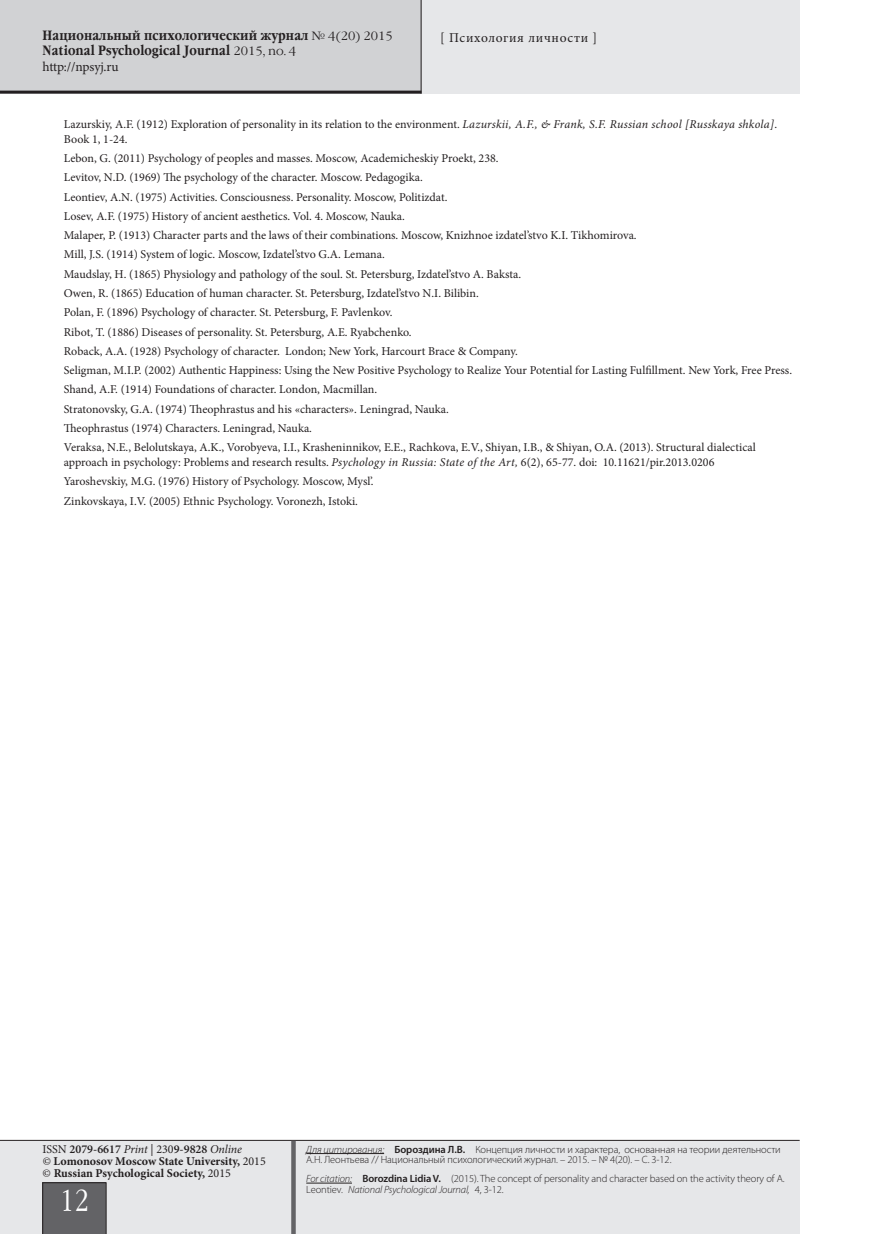
<style>
.page{position:relative;width:872px;height:1234px;background:#fff}
.page>*{position:absolute;margin:0;border:0;box-sizing:border-box;transform-origin:0 0}
.t1{font:30px "Garamond Narrow C";color:#fff}
.t2{font:700 13.5px/15px "Garamond Narrow C";letter-spacing:.01em;color:#231f20}
.t3{font:13.5px "Minion Pro";letter-spacing:.045em;color:#231f20}
.t4{font:13.5px "Minion Pro";letter-spacing:-.015em;color:#231f20}
.t5{font:12px/19.2px "Minion Pro";color:#231f20}
.t6{font:700 12px/12px "Minion Pro";color:#231f20}
.t7{font:300 10.5px/10.5px "Myriad Pro";letter-spacing:-.01em;color:#231f20}
.s1{font-family:"Garamond C";font-weight:400;font-size:12px}
.s2{font-style:italic}
.s3{font-weight:400}
.s4{font-weight:600}
.s5{font-weight:400;font-style:italic}
</style>
<div class="page">
<div style="left:0;top:1140px;width:799px;height:93px;background:#e6e7e9"></div>
<hr style="left:0;top:1139px;width:799px;height:1px;background:#231f20">
<div style="left:43px;top:1182px;width:63px;height:51px;background:#636366"></div>
<div style="left:291px;top:1140px;width:5px;height:93px;background:#636366"></div>
<div style="left:0;top:0;width:799px;height:94px;background:#e6e7e9"></div>
<div style="left:0;top:0;width:421px;height:94px;background:#d1d2d4"></div>
<hr style="left:0;top:91px;width:421px;height:3px;background:#231f20">
<hr style="left:421px;top:0;width:1px;height:94px;background:#231f20">
<hr style="left:306px;top:1152px;width:78px;height:1px;background:#231f20">
<hr style="left:306px;top:1182px;width:46px;height:1px;background:#231f20">
<p class="t2" style="left:43px;top:28px;width:352px">Национальный психологический журнал <span class="s1">№ 4(20) 2015<br></span>National Psychological Journal <span class="s1">2015, no. 4</span></p>
<p class="t4" style="left:43px;top:57px;width:78px">http://npsyj.ru</p>
<p class="t3" style="left:440px;top:28px;width:158px">[ Психология личности ]</p>
<p class="t5" style="left:64px;top:117px;width:715px;line-height:15px">Lazurskiy, A.F. (1912) Exploration of personality in its relation to the environment. <span class="s2">Lazurskii, A.F., &amp; Frank, S.F. Russian school [Russkaya shkola]</span>.<br>Book 1, 1-24.</p>
<p class="t5" style="left:64px;top:149px;width:729px">Lebon, G. (2011) Psychology of peoples and masses. Moscow, Academicheskiy Proekt, 238.<br>Levitov, N.D. (1969) The psychology of the character. Moscow. Pedagogika.<br>Leontiev, A.N. (1975) Activities. Consciousness. Personality. Moscow, Politizdat.<br>Losev, A.F. (1975) History of ancient aesthetics. Vol. 4. Moscow, Nauka.<br>Malaper, P. (1913) Character parts and the laws of their combinations. Moscow, Knizhnoe izdatel’stvo K.I. Tikhomirova.<br>Mill, J.S. (1914) System of logic. Moscow, Izdatel’stvo G.A. Lemana.<br>Maudslay, H. (1865) Physiology and pathology of the soul. St. Petersburg, Izdatel’stvo A. Baksta.<br>Owen, R. (1865) Education of human character. St. Petersburg, Izdatel’stvo N.I. Bilibin.<br>Polan, F. (1896) Psychology of character. St. Petersburg, F. Pavlenkov.<br>Ribot, T. (1886) Diseases of personality. St. Petersburg, A.E. Ryabchenko.<br>Roback, A.A. (1928) Psychology of character. London; New York, Harcourt Brace &amp; Company.<br>Seligman, M.I.P. (2002) Authentic Happiness: Using the New Positive Psychology to Realize Your Potential for Lasting Fulfillment. New York, Free Press.<br>Shand, A.F. (1914) Foundations of character. London, Macmillan.<br>Stratonovsky, G.A. (1974) Theophrastus and his «characters». Leningrad, Nauka.<br>Theophrastus (1974) Characters. Leningrad, Nauka.<br>Veraksa, N.E., Belolutskaya, A.K., Vorobyeva, I.I., Krasheninnikov, E.E., Rachkova, E.V., Shiyan, I.B., &amp; Shiyan, O.A. (2013). Structural dialectical</p>
<p class="t5" style="left:64px;top:452px;width:652px">approach in psychology: Problems and research results. <span class="s2">Psychology in Russia: State of the Art,</span> 6(2), 65-77. doi: 10.11621/pir.2013.0206<br>Yaroshevskiy, M.G. (1976) History of Psychology. Moscow, Mysl’.<br>Zinkovskaya, I.V. (2005) Ethnic Psychology. Voronezh, Istoki.</p>
<p class="t6" style="left:43px;top:1143px;width:225px"><span class="s3">ISSN</span> <span class="s4">2079-6617</span> <span class="s5">Print</span> <span class="s3">| 230</span><span class="s4">9-9828</span> <span class="s5">Online<br>©</span> Lomonosov Moscow State University, <span class="s3">2015 ©</span> Russian Psychological Society, <span class="s3">2015</span></p>
<h1 class="t1" style="left:60px;top:1183px;width:31px">12</h1>
<p class="t7" style="left:306px;top:1143px;width:476px"><span class="s2">Для цитирования:</span> <span class="s4">Бороздина Л.В.</span> Концепция личности и характера, основанная на теории деятельности<br>А.Н. Леонтьева // Национальный психологический журнал. – 2015. – № 4(20). – С. 3-12.</p>
<p class="t7" style="left:306px;top:1172px;width:480px"><span class="s2">For citation:</span> <span class="s4">Borozdina Lidia V.</span> (2015). The concept of personality and character based on the activity theory of A.<br>Leontiev. <span class="s2">National Psychological Journal,</span> 4, 3-12.</p>
</div>
